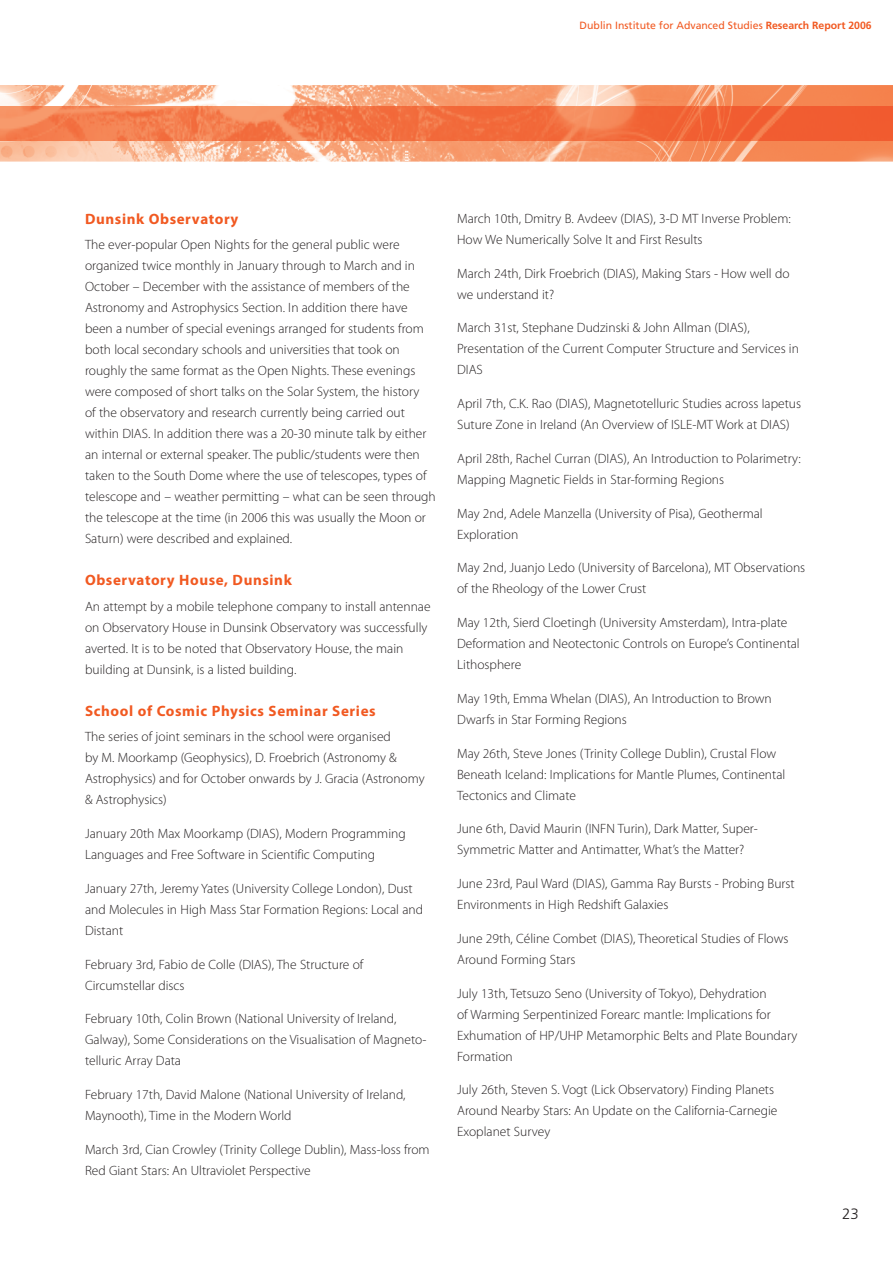
<style>
.page{position:relative;width:893px;height:1263px;background:#fff}
.page>*{position:absolute;margin:0;border:0;box-sizing:border-box;transform-origin:0 0}
.t1{font:700 15px "Myriad Pro";letter-spacing:.04em;color:#f15921}
.t2{font:300 15px "Frutiger LT Std";color:#231f20}
.t3{font:300 13.5px/21px "Myriad Pro";color:#231f20}
.t4{font:10.5px "Frutiger LT Std";color:#f15921}
.s1{font-weight:700}
</style>
<div class="page">
<img style="left:0;top:85px;width:893px;height:77px">
<img style="left:0;top:106px;width:893px;height:34px">
<p class="t4" style="left:580px;top:21px;width:294px">Dublin Institute for Advanced Studies <span class="s1">Research Report 2006</span></p>
<p class="t1" style="left:85px;top:211px;width:155px">Dunsink Observatory</p>
<p class="t3" style="left:85px;top:235px;width:352px">The ever-popular Open Nights for the general public were organized twice monthly in January through to March and in October – December with the assistance of members of the Astronomy and Astrophysics Section. In addition there have been a number of special evenings arranged for students from both local secondary schools and universities that took on roughly the same format as the Open Nights. These evenings were composed of short talks on the Solar System, the history<br>of the observatory and research currently being carried out within DIAS. In addition there was a 20-30 minute talk by either an internal or external speaker. The public/students were then taken to the South Dome where the use of telescopes, types of telescope and – weather permitting – what can be seen through the telescope at the time (in 2006 this was usually the Moon or Saturn) were described and explained.</p>
<p class="t1" style="left:85px;top:573px;width:208px">Observatory House, Dunsink</p>
<p class="t3" style="left:85px;top:596px;width:347px">An attempt by a mobile telephone company to install antennae on Observatory House in Dunsink Observatory was successfully averted. It is to be noted that Observatory House, the main building at Dunsink, is a listed building.</p>
<p class="t1" style="left:85px;top:703px;width:292px">School of Cosmic Physics Seminar Series</p>
<p class="t3" style="left:85px;top:727px;width:341px">The series of joint seminars in the school were organised<br>by M. Moorkamp (Geophysics), D. Froebrich (Astronomy &amp; Astrophysics) and for October onwards by J. Gracia (Astronomy &amp; Astrophysics)</p>
<p class="t3" style="left:85px;top:823px;width:322px">January 20th Max Moorkamp (DIAS), Modern Programming<br>Languages and Free Software in Scientific Computing</p>
<p class="t3" style="left:85px;top:878px;width:339px">January 27th, Jeremy Yates (University College London), Dust and Molecules in High Mass Star Formation Regions: Local and<br>Distant</p>
<p class="t3" style="left:85px;top:954px;width:280px">February 3rd, Fabio de Colle (DIAS), The Structure of<br>Circumstellar discs</p>
<p class="t3" style="left:85px;top:1009px;width:343px">February 10th, Colin Brown (National University of Ireland,<br>Galway), Some Considerations on the Visualisation of Magneto&shy;telluric Array Data</p>
<p class="t3" style="left:85px;top:1085px;width:322px">February 17th, David Malone (National University of Ireland,<br>Maynooth), Time in the Modern World</p>
<p class="t3" style="left:85px;top:1139px;width:346px">March 3rd, Cian Crowley (Trinity College Dublin), Mass-loss from<br>Red Giant Stars: An Ultraviolet Perspective</p>
<p class="t3" style="left:457px;top:208px;width:335px">March 10th, Dmitry B. Avdeev (DIAS), 3-D MT Inverse Problem:<br>How We Numerically Solve It and First Results</p>
<p class="t3" style="left:457px;top:263px;width:334px">March 24th, Dirk Froebrich (DIAS), Making Stars - How well do we understand it?</p>
<p class="t3" style="left:457px;top:318px;width:343px">March 31st, Stephane Dudzinski &amp; John Allman (DIAS),<br>Presentation of the Current Computer Structure and Services in<br>DIAS</p>
<p class="t3" style="left:457px;top:394px;width:345px">April 7th, C.K. Rao (DIAS), Magnetotelluric Studies across Iapetus<br>Suture Zone in Ireland (An Overview of ISLE-MT Work at DIAS)</p>
<p class="t3" style="left:457px;top:448px;width:345px">April 28th, Rachel Curran (DIAS), An Introduction to Polarimetry:<br>Mapping Magnetic Fields in Star-forming Regions</p>
<p class="t3" style="left:457px;top:503px;width:307px">May 2nd, Adele Manzella (University of Pisa), Geothermal<br>Exploration</p>
<p class="t3" style="left:457px;top:558px;width:350px">May 2nd, Juanjo Ledo (University of Barcelona), MT Observations of the Rheology of the Lower Crust</p>
<p class="t3" style="left:457px;top:613px;width:344px">May 12th, Sierd Cloetingh (University Amsterdam), Intra-plate<br>Deformation and Neotectonic Controls on Europe’s Continental<br>Lithosphere</p>
<p class="t3" style="left:457px;top:688px;width:316px">May 19th, Emma Whelan (DIAS), An Introduction to Brown<br>Dwarfs in Star Forming Regions</p>
<p class="t3" style="left:457px;top:743px;width:330px">May 26th, Steve Jones (Trinity College Dublin), Crustal Flow<br>Beneath Iceland: Implications for Mantle Plumes, Continental<br>Tectonics and Climate</p>
<p class="t3" style="left:457px;top:819px;width:302px">June 6th, David Maurin (INFN Turin), Dark Matter, Super-<br>Symmetric Matter and Antimatter, What’s the Matter?</p>
<p class="t3" style="left:457px;top:874px;width:339px">June 23rd, Paul Ward (DIAS), Gamma Ray Bursts - Probing Burst<br>Environments in High Redshift Galaxies</p>
<p class="t3" style="left:457px;top:928px;width:333px">June 29th, Céline Combet (DIAS), Theoretical Studies of Flows<br>Around Forming Stars</p>
<p class="t3" style="left:457px;top:983px;width:342px">July 13th, Tetsuzo Seno (University of Tokyo), Dehydration<br>of Warming Serpentinized Forearc mantle: Implications for Exhumation of HP/UHP Metamorphic Belts and Plate Boundary Formation</p>
<p class="t3" style="left:457px;top:1080px;width:322px">July 26th, Steven S. Vogt (Lick Observatory) Finding Planets<br>Around Nearby Stars: An Update on the California-Carnegie<br>Exoplanet Survey</p>
<p class="t2" style="left:842px;top:1207px;width:18px">23</p>
</div>
